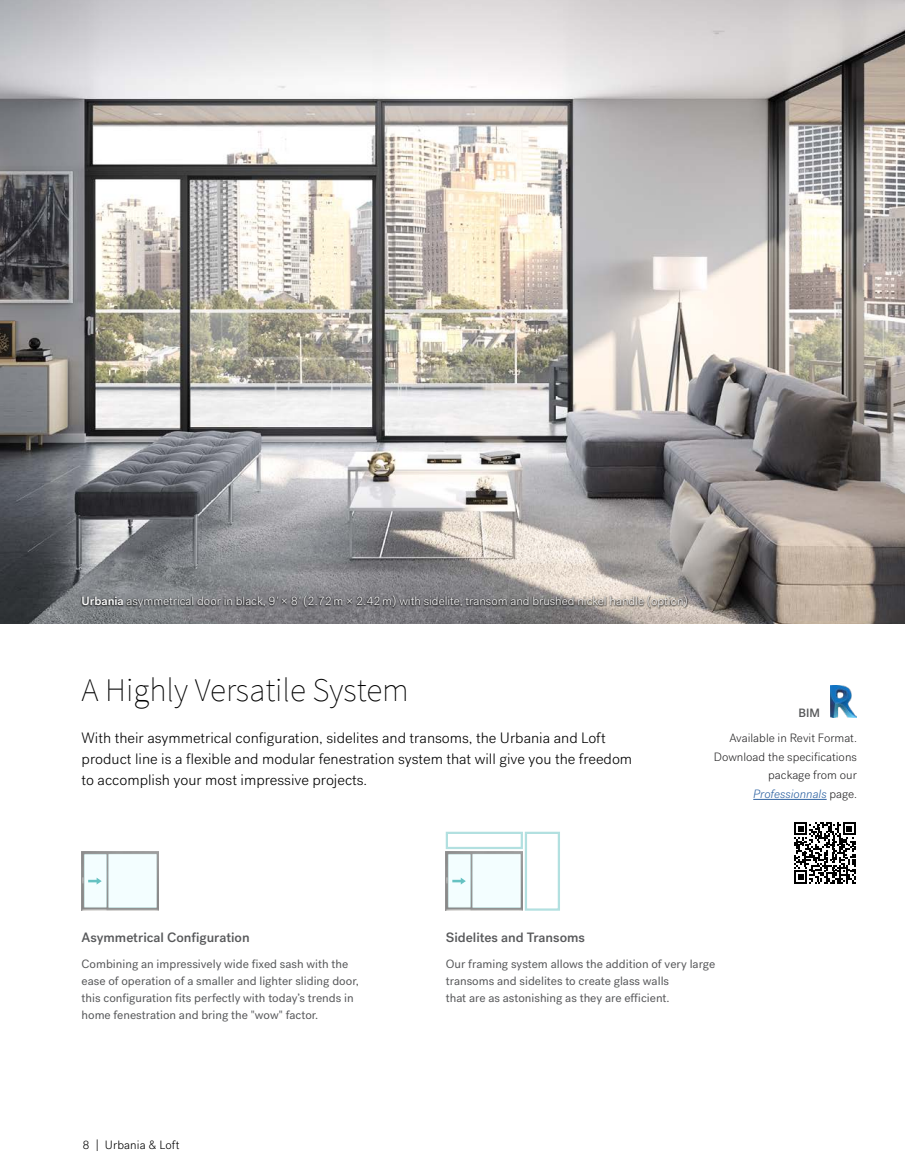
<style>
.page{position:relative;width:905px;height:1175px;background:#fff}
.page>*{position:absolute;margin:0;border:0;box-sizing:border-box;transform-origin:0 0}
.H1_source_sans_ultra{font:200 33px "Source Sans Pro";color:#000}
.P2_Post_grotesk_9_12{font:300 15px/21px "Post Grotesk";color:#000}
.H1_source_sans_ultra-2{font:500 13.5px "Post Grotesk";color:#58595b}
.H1_source_sans_ultra-3{font:12px/16.8px "Post Grotesk";color:#58595b}
.P2_Post_grotesk_9_12-2{font:300 12px "Post Grotesk";color:#fff}
.t1{font:300 12px/18.8px "Post Grotesk";color:#292829;text-align:right}
.Footer_Left_page{font:300 12px "Post Grotesk";letter-spacing:.01em;color:#000}
.t2{font:500 12px "Post Grotesk";color:#58595b}
.s1{font-weight:500}
.s2{font-style:italic}
.s3{font-style:italic;color:#2f63a2}
</style>
<div class="page">
<img style="left:0;top:0;width:904px;height:623px">
<img style="left:82px;top:851px;width:77px;height:59px">
<svg style="left:88px;top:877px;width:14px;height:7px"></svg>
<img style="left:445px;top:851px;width:78px;height:59px">
<svg style="left:452px;top:877px;width:14px;height:7px"></svg>
<div style="left:525px;top:831px;width:35px;height:79px;border:2px solid #b2e0e0"></div>
<div style="left:446px;top:831px;width:77px;height:18px;border:2px solid #b2e0e0"></div>
<div style="left:81px;top:594px;width:608px;height:15px;background:#000;opacity:.7"></div>
<hr style="left:753px;top:799px;width:73px;height:1px;background:#2f63a2">
<img style="left:830px;top:685px;width:26px;height:32px">
<svg style="left:794px;top:822px;width:61px;height:61px"></svg>
<p class="P2_Post_grotesk_9_12-2" style="left:82px;top:594px;width:608px"><span class="s1">Urbania</span> asymmetrical door in black, 9<span class="s2">'</span> × 8<span class="s2">'</span> (2.72m × 2.42m) with sidelite, transom and brushed nickel handle (option)</p>
<p class="H1_source_sans_ultra" style="left:82px;top:670px;width:329px">A Highly Versatile System</p>
<p class="P2_Post_grotesk_9_12" style="left:82px;top:727px;width:552px">With their asymmetrical configuration, sidelites and transoms, the Urbania and Loft product line is a flexible and modular fenestration system that will give you the freedom to accomplish your most impressive projects.</p>
<p class="t2" style="left:798px;top:705px;width:23px">BIM</p>
<p class="t1" style="left:713px;top:728px;width:145px">Available in Revit Format.<br>Download the specifications package from our<br><span class="s3">Professionnals</span> page.</p>
<p class="H1_source_sans_ultra-2" style="left:82px;top:929px;width:170px">Asymmetrical Configuration</p>
<p class="H1_source_sans_ultra-3" style="left:82px;top:955px;width:279px">Combining an impressively wide fixed sash with the ease of operation of a smaller and lighter sliding door, this configuration fits perfectly with today’s trends in home fenestration and bring the "wow" factor.</p>
<p class="Footer_Left_page" style="left:82px;top:1138px;width:98px">8 | Urbania &amp; Loft</p>
<p class="H1_source_sans_ultra-2" style="left:446px;top:929px;width:141px">Sidelites and Transoms</p>
<p class="H1_source_sans_ultra-3" style="left:446px;top:955px;width:271px">Our framing system allows the addition of very large transoms and sidelites to create glass walls<br>that are as astonishing as they are efficient.</p>
</div>
